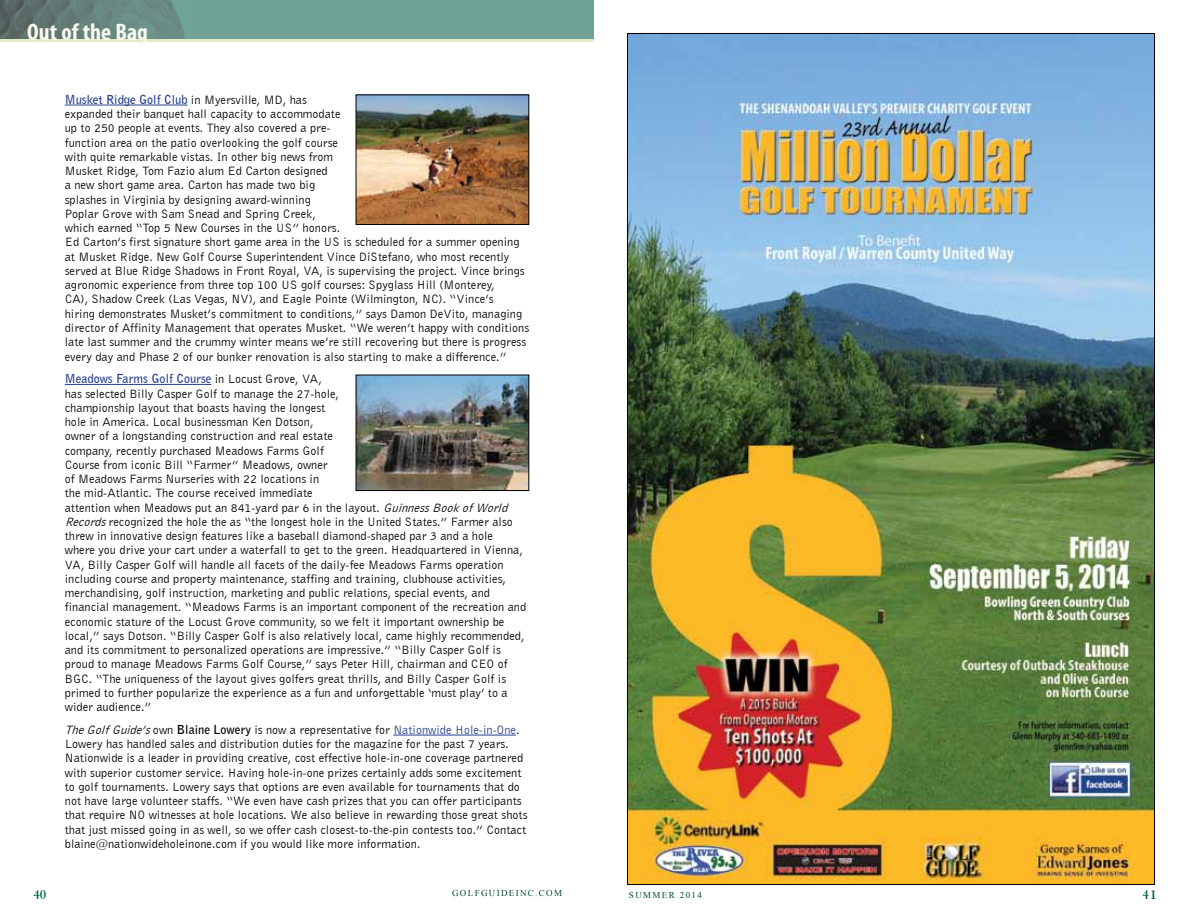
<style>
.page{position:relative;width:1188px;height:918px;background:#fff}
.page>*{position:absolute;margin:0;border:0;box-sizing:border-box;transform-origin:0 0}
.t1{font:700 condensed 24px "Myriad Pro";color:#f6f9ed}
.t2{font:12.3px/14.2px "Bell Gothic BT";color:#000}
.t3{font:700 12px "Caslon BT";color:#006940}
.t4{font:9px "Times New Roman";letter-spacing:.15em;color:#004934}
.s1{font-weight:700;color:#25408f}
.s2{font-style:italic}
.s3{font-weight:700}
.s4{color:#25408f}
</style>
<div class="page">
<div style="left:0;top:0;width:594px;height:40px;background:#6fa295"></div>
<img style="left:0;top:0;width:185px;height:39px">
<hr style="left:0;top:39px;width:594px;height:3px;background:#e2edc3">
<hr style="left:65px;top:105px;width:123px;height:1px;background:#25408f">
<hr style="left:65px;top:384px;width:146px;height:1px;background:#25408f">
<hr style="left:393px;top:735px;width:123px;height:1px;background:#25408f">
<img style="left:629px;top:35px;width:524px;height:848px">
<img style="left:358px;top:96px;width:169px;height:127px">
<div style="left:356px;top:94px;width:173px;height:131px;border:1px solid #000"></div>
<img style="left:358px;top:377px;width:169px;height:112px">
<div style="left:356px;top:375px;width:173px;height:116px;border:1px solid #000"></div>
<h1 class="t1" style="left:27px;top:17px;width:122px">Out of the Bag</h1>
<p class="t2" style="left:65px;top:92px;width:466px"><span class="s1">Musket Ridge Golf Club</span> in Myersville, MD, has<br>expanded their banquet hall capacity to accommodate<br>up to 250 people at events. They also covered a pre-<br>function area on the patio overlooking the golf course<br>with quite remarkable vistas. In other big news from<br>Musket Ridge, Tom Fazio alum Ed Carton designed<br>a new short game area. Carton has made two big<br>splashes in Virginia by designing award-winning<br>Poplar Grove with Sam Snead and Spring Creek,<br>which earned “Top 5 New Courses in the US” honors.<br>Ed Carton’s first signature short game area in the US is scheduled for a summer opening at Musket Ridge. New Golf Course Superintendent Vince DiStefano, who most recently served at Blue Ridge Shadows in Front Royal, VA, is supervising the project. Vince brings agronomic experience from three top 100 US golf courses: Spyglass Hill (Monterey,<br>CA), Shadow Creek (Las Vegas, NV), and Eagle Pointe (Wilmington, NC). “Vince’s<br>hiring demonstrates Musket’s commitment to conditions,” says Damon DeVito, managing director of Affinity Management that operates Musket. “We weren’t happy with conditions late last summer and the crummy winter means we’re still recovering but there is progress every day and Phase 2 of our bunker renovation is also starting to make a difference.”</p>
<p class="t2" style="left:65px;top:372px;width:463px"><span class="s1">Meadows Farms Golf Course</span> in Locust Grove, VA,<br>has selected Billy Casper Golf to manage the 27-hole,<br>championship layout that boasts having the longest<br>hole in America. Local businessman Ken Dotson,<br>owner of a longstanding construction and real estate<br>company, recently purchased Meadows Farms Golf<br>Course from iconic Bill “Farmer” Meadows, owner<br>of Meadows Farms Nurseries with 22 locations in<br>the mid-Atlantic. The course received immediate<br>attention when Meadows put an 841-yard par 6 in the layout. <span class="s2">GuinnessBookofWorld Records</span>recognized the hole the as “the longest hole in the United States.” Farmer also threw in innovative design features like a baseball diamond-shaped par 3 and a hole where you drive your cart under a waterfall to get to the green. Headquartered in Vienna, VA, Billy Casper Golf will handle all facets of the daily-fee Meadows Farms operation including course and property maintenance, staffing and training, clubhouse activities, merchandising, golf instruction, marketing and public relations, special events, and financial management. “Meadows Farms is an important component of the recreation and economic stature of the Locust Grove community, so we felt it important ownership be local,” says Dotson. “Billy Casper Golf is also relatively local, came highly recommended, and its commitment to personalized operations are impressive.” “Billy Casper Golf is proud to manage Meadows Farms Golf Course,” says Peter Hill, chairman and CEO of BGC. “The uniqueness of the layout gives golfers great thrills, and Billy Casper Golf is primed to further popularize the experience as a fun and unforgettable ‘must play’ to a wider audience.”</p>
<p class="t2" style="left:65px;top:722px;width:464px"><span class="s2">TheGolfGuide’s</span>own <span class="s3">Blaine Lowery</span> is now a representative for <span class="s4">Nationwide Hole-in-One</span>.<br>Lowery has handled sales and distribution duties for the magazine for the past 7 years.<br>Nationwide is a leader in providing creative, cost effective hole-in-one coverage partnered with superior customer service. Having hole-in-one prizes certainly adds some excitement to golf tournaments. Lowery says that options are even available for tournaments that do not have large volunteer staffs. “We even have cash prizes that you can offer participants that require NO witnesses at hole locations. We also believe in rewarding those great shots that just missed going in as well, so we offer cash closest-to-the-pin contests too.” Contact blaine@nationwideholeinone.com if you would like more information.</p>
<p class="t3" style="left:33px;top:887px;width:15px">40</p>
<p class="t4" style="left:452px;top:887px;width:111px">GOLFGUIDEINC.COM</p>
<p class="t4" style="left:629px;top:889px;width:74px">SUMMER 2014</p>
<p class="t3" style="left:1142px;top:887px;width:16px">41</p>
</div>
